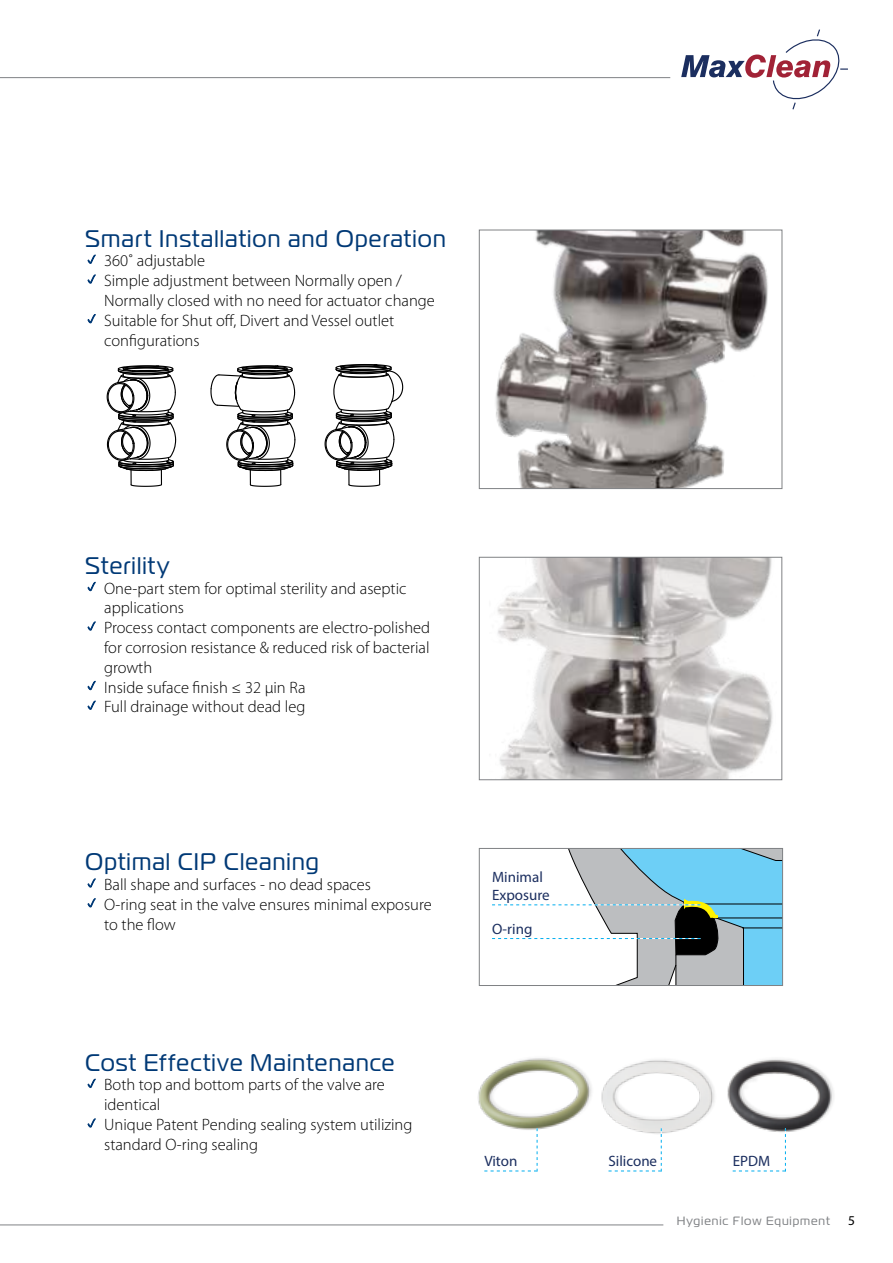
<style>
.page{position:relative;width:893px;height:1263px;background:#fff}
.page>*{position:absolute;margin:0;border:0;box-sizing:border-box;transform-origin:0 0}
.t1{font:24px "Magistral";letter-spacing:.05em;color:#003976;scale:.96 1}
.t2{font:300 16.5px/19.8px "Myriad Pro";color:#000}
.t3{font:15px/18px "Myriad Pro";color:#1b2e5f}
.t4{font:13.5px "Myriad Pro";color:#000}
.t5{font:12px "Magistral";letter-spacing:.075em;color:#808285}
</style>
<div class="page">
<hr style="left:0;top:77px;width:670px;height:1px;background:#808285">
<svg style="left:681px;top:29px;width:167px;height:81px"></svg>
<hr style="left:0;top:1224px;width:663px;height:1px;background:#808285">
<svg style="left:106px;top:365px;width:71px;height:122px"></svg>
<svg style="left:210px;top:365px;width:86px;height:122px"></svg>
<svg style="left:324px;top:364px;width:80px;height:123px"></svg>
<svg style="left:492px;top:848px;width:291px;height:137px"></svg>
<img style="left:497px;top:559px;width:276px;height:219px">
<div style="left:479px;top:557px;width:303px;height:223px;border:1px solid #808285"></div>
<img style="left:495px;top:232px;width:273px;height:255px">
<div style="left:479px;top:230px;width:303px;height:259px;border:1px solid #808285"></div>
<img style="left:478px;top:1058px;width:356px;height:76px">
<svg style="left:484px;top:1128px;width:54px;height:43px"></svg>
<svg style="left:608px;top:1128px;width:54px;height:43px"></svg>
<svg style="left:733px;top:1128px;width:53px;height:43px"></svg>
<h1 class="t1" style="left:85px;top:224px;width:377px">Smart Installation and Operation</h1>
<p class="t2" style="left:104px;top:251px;width:332px">360˚ adjustable<br>Simple adjustment between Normally open / Normally closed with no need for actuator change Suitable for Shut off, Divert and Vessel outlet configurations</p>
<h1 class="t1" style="left:85px;top:551px;width:90px">Sterility</h1>
<p class="t2" style="left:104px;top:578px;width:327px">One-part stem for optimal sterility and aseptic applications<br>Process contact components are electro-polished for corrosion resistance &amp; reduced risk of bacterial growth<br>Inside suface finish ≤ 32 µin Ra<br>Full drainage without dead leg</p>
<h1 class="t1" style="left:85px;top:847px;width:245px">Optimal CIP Cleaning</h1>
<p class="t2" style="left:104px;top:874px;width:329px">Ball shape and surfaces - no dead spaces<br>O-ring seat in the valve ensures minimal exposure to the flow</p>
<p class="t3" style="left:492px;top:868px;width:59px">Minimal<br>Exposure</p>
<p class="t3" style="left:492px;top:920px;width:42px">O-ring</p>
<h1 class="t1" style="left:85px;top:1048px;width:324px">Cost Effective Maintenance</h1>
<p class="t2" style="left:104px;top:1075px;width:310px">Both top and bottom parts of the valve are identical<br>Unique Patent Pending sealing system utilizing standard O-ring sealing</p>
<p class="t3" style="left:484px;top:1152px;width:35px">Viton</p>
<p class="t3" style="left:608px;top:1152px;width:50px">Silicone</p>
<p class="t3" style="left:733px;top:1152px;width:39px">EPDM</p>
<p class="t5" style="left:677px;top:1213px;width:155px">Hygienic Flow Equipment</p>
<p class="t4" style="left:848px;top:1212px;width:8px">5</p>
</div>
